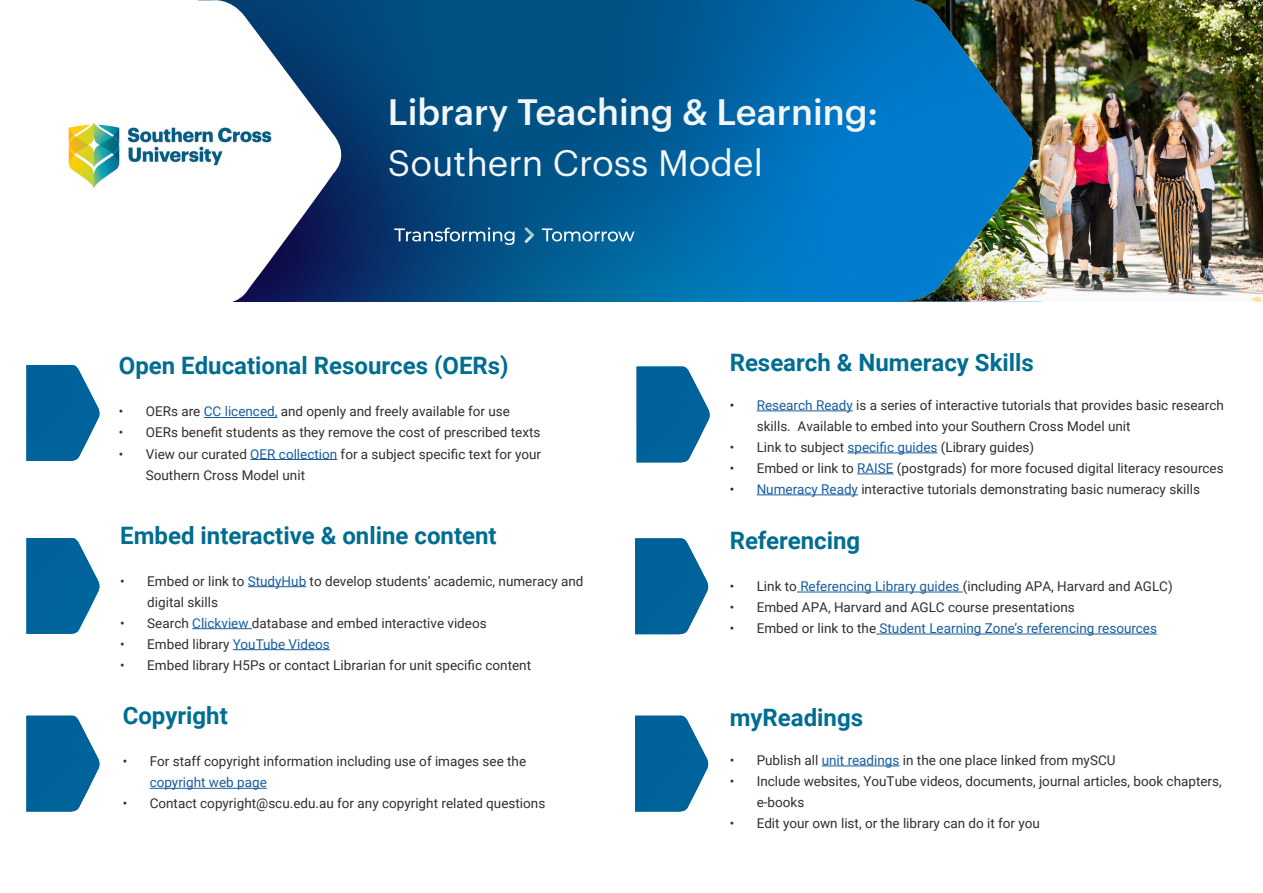
<style>
.page{position:relative;width:1263px;height:893px;background:#fff}
.page>*{position:absolute;margin:0;border:0;box-sizing:border-box;transform-origin:0 0}
.title_text{font:500 36px "Graphik";color:#f3f6f7}
.body_text{font:36px "Graphik";color:#f3f6f7}
.t1{font:700 24px "Roboto";color:#006d91}
.t2{font:13.5px/21px "Roboto";color:#2f2f2f}
.t3{font:13.5px "Roboto";color:#175d9e}
.s1{color:#175d9e}
.s2{color:#231f20}
.s3{color:#2f2f2f}
</style>
<div class="page">
<svg style="left:346px;top:0;width:553px;height:302px;background:#005c99"></svg>
<img style="left:899px;top:0;width:364px;height:302px">
<svg style="left:198px;top:0;width:148px;height:302px"></svg>
<img style="left:68px;top:122px;width:205px;height:67px">
<svg style="left:394px;top:227px;width:120px;height:18px;background:#3b6d98"></svg>
<svg style="left:542px;top:228px;width:92px;height:13px"></svg>
<svg style="left:524px;top:227px;width:10px;height:16px"></svg>
<hr style="left:204px;top:417px;width:73px;height:1px;background:#175d9e">
<hr style="left:250px;top:459px;width:87px;height:1px;background:#175d9e">
<svg style="left:26px;top:365px;width:74px;height:96px;background:#277aa9"></svg>
<svg style="left:637px;top:366px;width:73px;height:96px;background:#267aa9"></svg>
<hr style="left:757px;top:411px;width:96px;height:1px;background:#175d9e">
<hr style="left:847px;top:453px;width:90px;height:1px;background:#175d9e">
<hr style="left:857px;top:474px;width:37px;height:1px;background:#175d9e">
<hr style="left:757px;top:495px;width:101px;height:1px;background:#175d9e">
<hr style="left:248px;top:586px;width:58px;height:1px;background:#175d9e">
<hr style="left:192px;top:628px;width:60px;height:1px;background:#175d9e">
<hr style="left:233px;top:649px;width:97px;height:1px;background:#175d9e">
<svg style="left:26px;top:538px;width:74px;height:96px;background:#277baa"></svg>
<svg style="left:635px;top:538px;width:74px;height:96px;background:#277aa9"></svg>
<hr style="left:797px;top:592px;width:166px;height:1px;background:#175d9e">
<hr style="left:876px;top:634px;width:281px;height:1px;background:#175d9e">
<hr style="left:150px;top:788px;width:117px;height:1px;background:#175d9e">
<svg style="left:26px;top:715px;width:74px;height:97px;background:#287ba9"></svg>
<svg style="left:635px;top:715px;width:74px;height:97px"></svg>
<hr style="left:822px;top:766px;width:77px;height:1px;background:#175d9e">
<p class="title_text" style="left:388px;top:84px;width:492px">Library Teaching &amp; Learning:</p>
<p class="body_text" style="left:388px;top:135px;width:376px">Southern Cross Model</p>
<p class="t1" style="left:119px;top:349px;width:391px">Open Educational Resources (OERs)</p>
<p class="t2" style="left:119px;top:401px;width:393px">• OERs are <span class="s1">CC licenced,</span> and openly and freely available for use</p>
<p class="t2" style="left:119px;top:422px;width:423px">• OERs benefit students as they remove the cost of prescribed texts</p>
<p class="t2" style="left:146px;top:443px;width:397px;text-indent:-27px">• View our curated <span class="s1">OER collection</span> for a subject specific text for your<br>Southern Cross Model unit</p>
<p class="t1" style="left:120px;top:518px;width:378px">Embed interactive &amp; online content</p>
<p class="t2" style="left:147px;top:570px;width:438px;text-indent:-27px">• Embed or link to <span class="s1">StudyHub</span> to develop students’ academic, numeracy and digital skills</p>
<p class="t2" style="left:120px;top:612px;width:368px">• Search <span class="s1">Clickview</span> database and embed interactive videos</p>
<p class="t2" style="left:120px;top:633px;width:211px">• Embed library <span class="s1">YouTube Videos</span></p>
<p class="t2" style="left:120px;top:654px;width:412px">• Embed library H5Ps or contact Librarian for unit specific content</p>
<p class="t1" style="left:123px;top:699px;width:107px">Copyright</p>
<p class="t2" style="left:150px;top:750px;width:378px;text-indent:-27px">• For staff copyright information including use of images see the <span class="s1">copyright web page</span></p>
<p class="t2" style="left:123px;top:792px;width:424px">• Contact copyright@scu.edu.au for any copyright related questions</p>
<p class="t1" style="left:730px;top:346px;width:306px">Research &amp; Numeracy Skills</p>
<p class="t2" style="left:757px;top:394px;width:469px;text-indent:-27px"><span class="s2">•</span> <span class="s1">Research Ready</span> is a series of interactive tutorials that provides basic research skills. Available to embed into your Southern Cross Model unit</p>
<p class="t2" style="left:730px;top:436px;width:306px">• Link to subject <span class="s1">specific guides</span> (Library guides)</p>
<p class="t2" style="left:730px;top:457px;width:495px">• Embed or link to <span class="s1">RAISE</span> (postgrads) for more focused digital literacy resources</p>
<p class="t2" style="left:730px;top:478px;width:472px"><span class="s2">•</span> <span class="s1">Numeracy Ready</span> interactive tutorials demonstrating basic numeracy skills</p>
<p class="t1" style="left:730px;top:524px;width:132px">Referencing</p>
<p class="t2" style="left:730px;top:575px;width:445px">• Link to <span class="s1">Referencing Library guides</span> (including APA, Harvard and AGLC)</p>
<p class="t2" style="left:730px;top:596px;width:347px">• Embed APA, Harvard and AGLC course presentations</p>
<p class="t3" style="left:730px;top:619px;width:429px"><span class="s3">• Embed or link to the</span> Student Learning Zone’s referencing resources</p>
<p class="t1" style="left:730px;top:701px;width:135px">myReadings</p>
<p class="t2" style="left:730px;top:749px;width:387px">• Publish all <span class="s1">unit readings</span> in the one place linked from mySCU</p>
<p class="t2" style="left:757px;top:770px;width:467px;text-indent:-27px">• Include websites, YouTube videos, documents, journal articles, book chapters, e-books</p>
<p class="t2" style="left:730px;top:812px;width:312px">• Edit your own list, or the library can do it for you</p>
</div>
